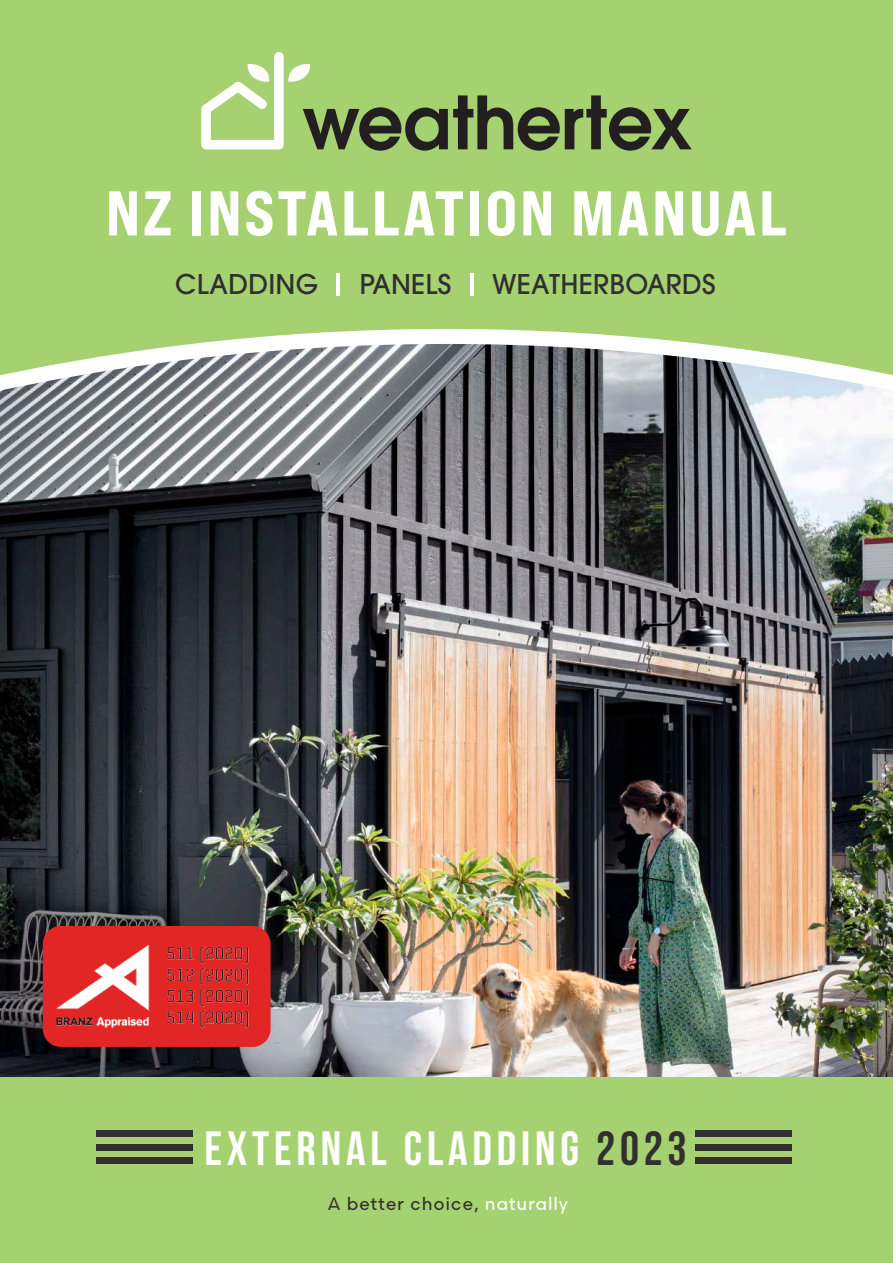
<style>
.page{position:relative;width:893px;height:1263px;background:#fff}
.page>*{position:absolute;margin:0;border:0;box-sizing:border-box;transform-origin:0 0}
.t1{font:63px "Bebas Neue Pro Exp Eb";letter-spacing:.04em;color:#fff}
.t2{font:48px "Bebas Neue";letter-spacing:.1em;color:#fff}
.t3{font:500 27px "ITC Avant Garde Pro";letter-spacing:.01em;color:#312f30}
.t4{font:500 18px "Scandia Line";letter-spacing:.04em;color:#312f30}
.s1{color:#312f30}
.s2{color:#fff}
</style>
<div class="page">
<div style="left:0;top:0;width:893px;height:434px;background:#a5d170"></div>
<img style="left:0;top:405px;width:893px;height:672px">
<div style="left:0;top:1077px;width:893px;height:186px;background:#a5d170"></div>
<svg style="left:0;top:329px;width:893px;height:76px"></svg>
<svg style="left:201px;top:52px;width:491px;height:99px"></svg>
<div style="left:695px;top:1157px;width:97px;height:7px;background:#312f30"></div>
<div style="left:695px;top:1144px;width:97px;height:6px;background:#312f30"></div>
<div style="left:695px;top:1130px;width:97px;height:7px;background:#312f30"></div>
<div style="left:96px;top:1157px;width:97px;height:7px;background:#312f30"></div>
<div style="left:96px;top:1144px;width:97px;height:6px;background:#312f30"></div>
<div style="left:96px;top:1130px;width:97px;height:7px;background:#312f30"></div>
<hr style="left:336px;top:273px;width:3px;height:23px;background:#fff">
<hr style="left:470px;top:273px;width:3px;height:23px;background:#fff">
<img style="left:44px;top:926px;width:227px;height:121px">
<h1 class="t1" style="left:106px;top:174px;width:683px">NZ INSTALLATION MANUAL</h1>
<p class="t3" style="left:175px;top:267px;width:144px">CLADDING</p>
<p class="t3" style="left:360px;top:267px;width:93px">PANELS</p>
<p class="t3" style="left:492px;top:267px;width:225px">WEATHERBOARDS</p>
<h2 class="t2" style="left:204px;top:1122px;width:484px">EXTERNAL CLADDING <span class="s1">2023</span></h2>
<p class="t4" style="left:328px;top:1192px;width:242px">A better choice, <span class="s2">naturally</span></p>
</div>
